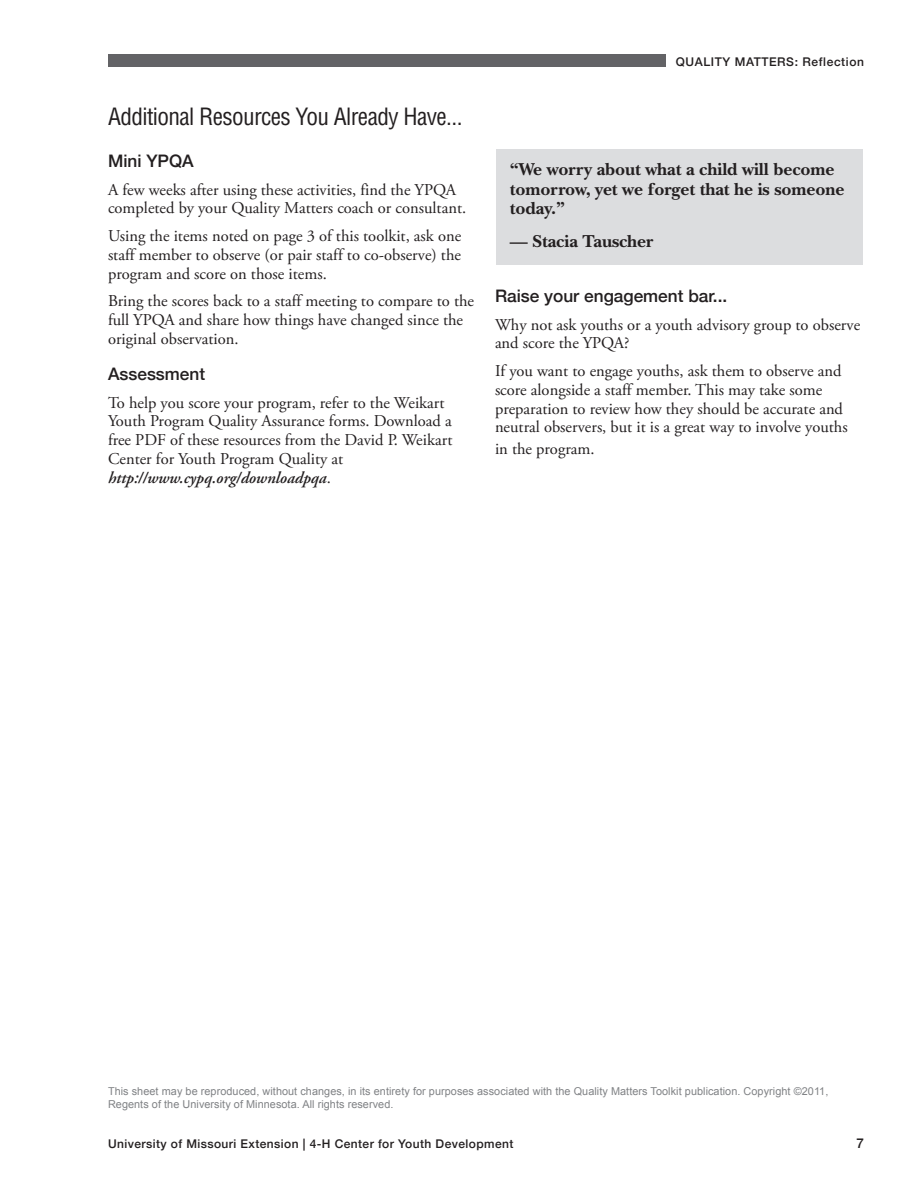
<style>
.page{position:relative;width:918px;height:1188px;background:#fff}
.page>*{position:absolute;margin:0;border:0;box-sizing:border-box;transform-origin:0 0}
.Header_1{font:condensed 23.25px "Helvetica LT Std";letter-spacing:-.025em;color:#231f20}
.callout_text{font:700 18px/19.5px "New Baskerville Std";letter-spacing:-.005em;color:#231f20}
.body-Garamond{font:500 17.25px "Helvetica Neue";color:#231f20}
.Header_2{font:500 17.25px "Helvetica Neue";color:#231f20}
.body-Garamond-2{font:16.5px/18.8px "Adobe Garamond Pro";color:#231f20}
.t1{font:500 13.5px "Helvetica Neue";color:#231f20}
.t2{font:500 12px "Helvetica Neue";letter-spacing:.035em;color:#231f20}
.YWI_TK__footer_legal{font:10.8px/13px "Arial";letter-spacing:.005em;color:#808285}
.s1{font-weight:600;font-style:italic}
</style>
<div class="page">
<div style="left:108px;top:54px;width:558px;height:13px;background:#636366"></div>
<div style="left:496px;top:149px;width:367px;height:116px;background:#dcdddf"></div>
<p class="Header_1" style="left:108px;top:102px;width:356px">Additional Resources You Already Have...</p>
<p class="Header_2" style="left:108px;top:147px;width:87px">Mini YPQA</p>
<p class="body-Garamond-2" style="left:108px;top:181px;width:360px">A few weeks after using these activities, find the YPQA completed by your Quality Matters coach or consultant.</p>
<p class="body-Garamond-2" style="left:108px;top:227px;width:355px;text-align:justify">Using the items noted on page 3 of this toolkit, ask one staff member to observe (or pair staff to co-observe) the program and score on those items.</p>
<p class="body-Garamond-2" style="left:108px;top:292px;width:368px">Bring the scores back to a staff meeting to compare to the full YPQA and share how things have changed since the original observation.</p>
<p class="Header_2" style="left:108px;top:360px;width:99px">Assessment</p>
<p class="body-Garamond-2" style="left:108px;top:394px;width:346px">To help you score your program, refer to the Weikart Youth Program Quality Assurance forms. Download a free PDF of these resources from the David P. Weikart Center for Youth Program Quality at <span class="s1">http://www.cypq.org/downloadpqa</span>.</p>
<p class="t2" style="left:676px;top:52px;width:190px">QUALITY MATTERS: Reflection</p>
<p class="callout_text" style="left:510px;top:160px;width:336px">“We worry about what a child will become tomorrow, yet we forget that he is someone today.”</p>
<p class="callout_text" style="left:510px;top:232px;width:145px">— Stacia Tauscher</p>
<p class="body-Garamond" style="left:495px;top:282px;width:234px">Raise your engagement bar...</p>
<p class="body-Garamond-2" style="left:495px;top:316px;width:367px">Why not ask youths or a youth advisory group to observe and score the YPQA?</p>
<p class="body-Garamond-2" style="left:495px;top:362px;width:354px">If you want to engage youths, ask them to observe and score alongside a staff member. This may take some preparation to review how they should be accurate and neutral observers, but it is a great way to involve youths</p>
<p class="body-Garamond-2" style="left:495px;top:440px;width:101px">in the program.</p>
<p class="YWI_TK__footer_legal" style="left:108px;top:1085px;width:722px">This sheet may be reproduced, without changes, in its entirety for purposes associated with the Quality Matters Toolkit publication. Copyright ©2011,<br>Regents of the University of Minnesota. All rights reserved.</p>
<p class="t2" style="left:108px;top:1134px;width:407px">University of Missouri Extension | 4-H Center for Youth Development</p>
<p class="t1" style="left:856px;top:1132px;width:9px">7</p>
</div>
